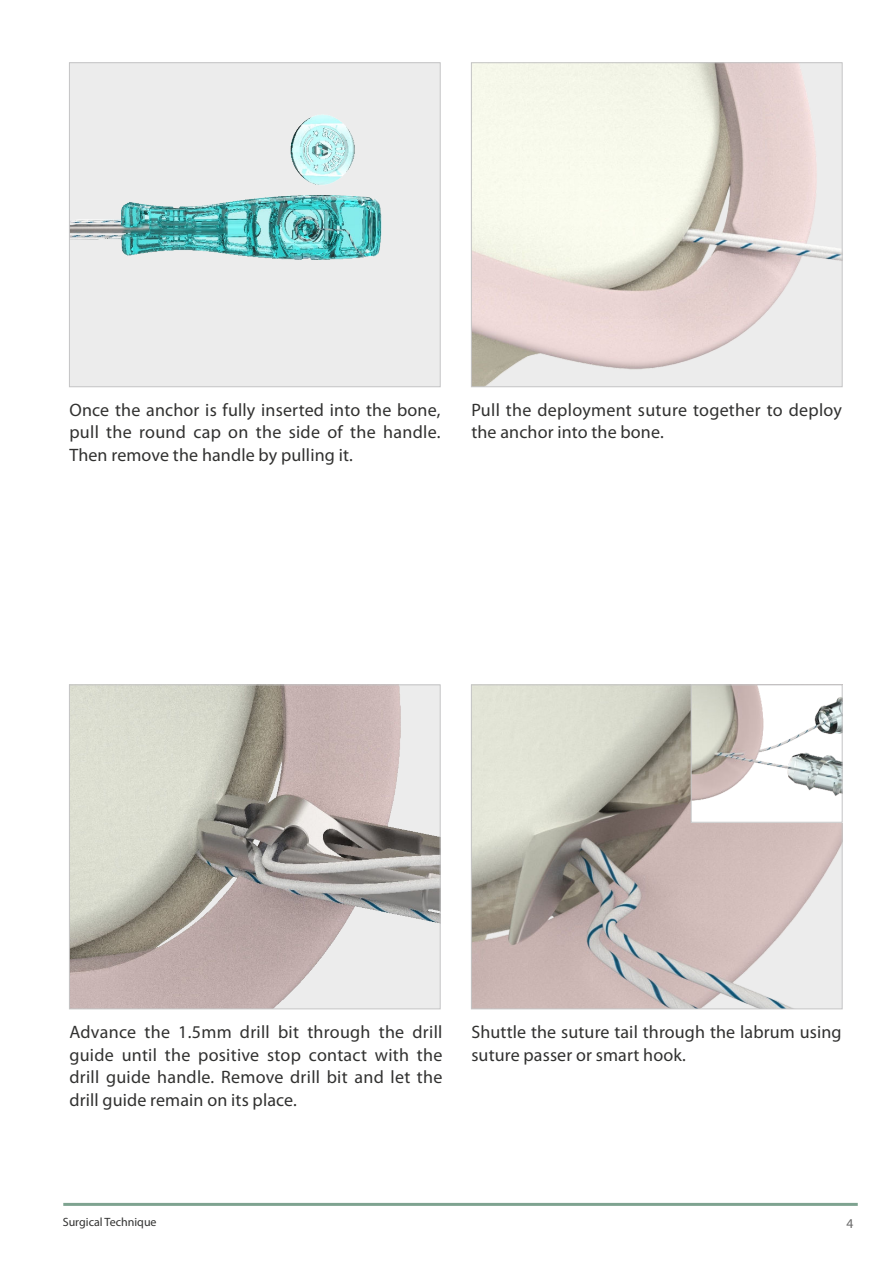
<style>
.page{position:relative;width:893px;height:1263px;background:#fff}
.page>*{position:absolute;margin:0;border:0;box-sizing:border-box;transform-origin:0 0}
.t1{font:18px/22.5px "Myriad Pro";letter-spacing:.01em;color:#313130;text-align:justify}
.t2{font:13.5px "Myriad Pro";color:#686868}
.t3{font:12px "Myriad Pro";color:#313130}
</style>
<div class="page">
<hr style="left:63px;top:1203px;width:795px;height:3px;background:#7ea390">
<img style="left:71px;top:686px;width:368px;height:321px">
<div style="left:69px;top:684px;width:372px;height:325px;border:1px solid #c4c4c5"></div>
<img style="left:473px;top:686px;width:368px;height:321px">
<div style="left:69px;top:63px;width:371px;height:324px;background:#ececec"></div>
<img style="left:71px;top:114px;width:311px;height:146px">
<div style="left:69px;top:62px;width:372px;height:325px;border:1px solid #c4c4c5"></div>
<img style="left:473px;top:64px;width:368px;height:321px">
<div style="left:471px;top:62px;width:372px;height:325px;border:1px solid #c4c4c5"></div>
<img style="left:693px;top:686px;width:148px;height:135px">
<div style="left:691px;top:684px;width:152px;height:139px;border:1px solid #c4c4c5"></div>
<p class="t1" style="left:69px;top:398px;width:373px">Once the anchor is fully inserted into the bone, pull the round cap on the side of the handle.<br>Then remove the handle by pulling it.</p>
<p class="t1" style="left:471px;top:398px;width:372px">Pull the deployment suture together to deploy the anchor into the bone.</p>
<p class="t1" style="left:69px;top:1021px;width:375px">Advance the 1.5mm drill bit through the drill guide until the positive stop contact with the drill guide handle. Remove drill bit and let the drill guide remain on its place.</p>
<p class="t1" style="left:471px;top:1021px;width:372px">Shuttle the suture tail through the labrum using suture passer or smart hook.</p>
<p class="t3" style="left:63px;top:1215px;width:95px">Surgical Technique</p>
<p class="t2" style="left:846px;top:1215px;width:8px">4</p>
</div>
